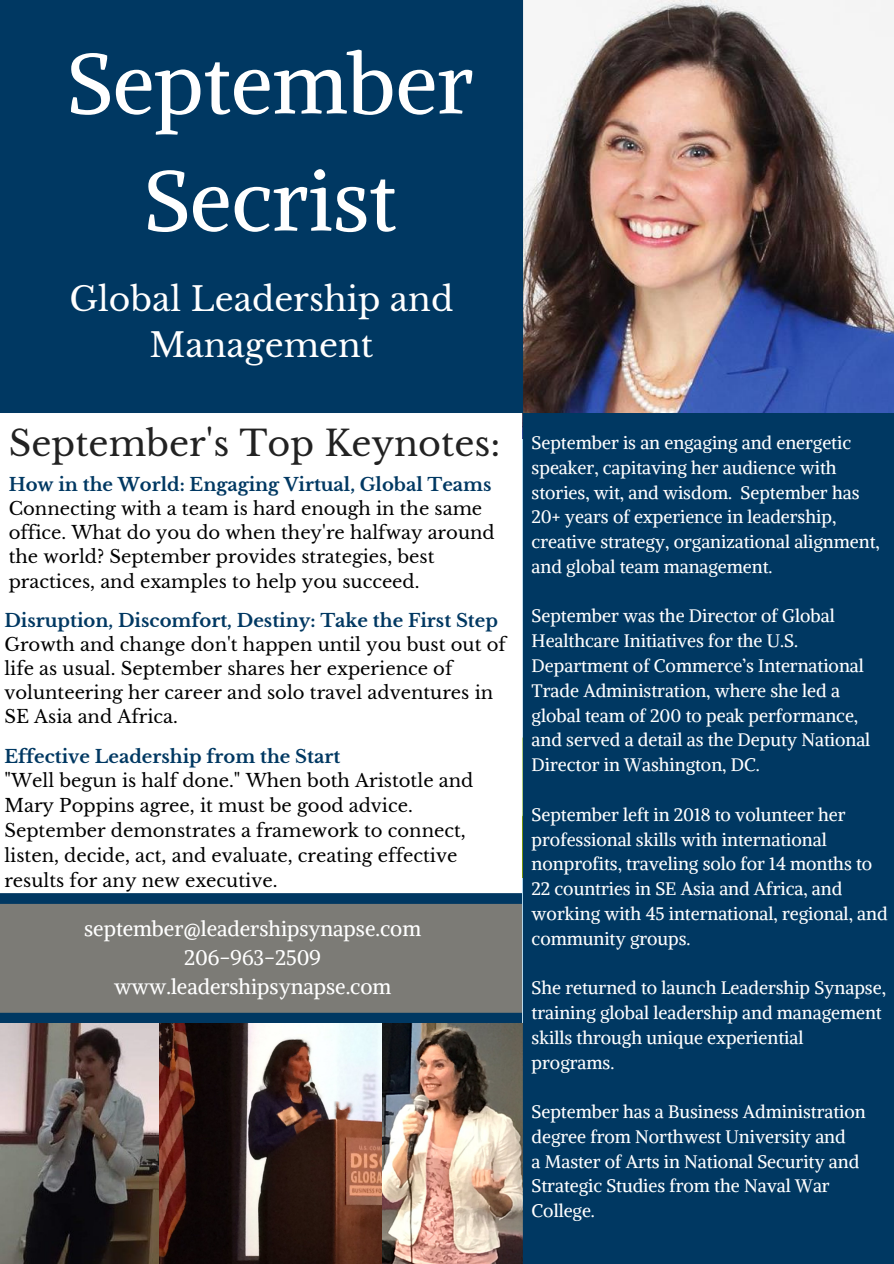
<style>
.page{position:relative;width:894px;height:1264px;background:#fff}
.page>*{position:absolute;margin:0;border:0;box-sizing:border-box;transform-origin:0 0}
.t1{font:84px/117.1px "Alike";color:#fff;text-align:center}
.t2{font:34.95px "Libre Baskerville";color:#222}
.t3{font:33px/46.2px "Libre Baskerville";color:#fff;text-align:center}
.t4{font:21px/28.5px "Alike";color:#fff;text-align:center}
.t5{font:18px/24.8px "Alike";color:#fff}
.t6{font:18px/24.8px "Libre Baskerville";color:#000}
.t7{font:700 18px "Libre Baskerville";color:#003862}
</style>
<div class="page">
<svg style="left:0;top:893px;width:522px;height:130px;background:#687072"></svg>
<img style="left:523px;top:0;width:370px;height:413px">
<img style="left:381px;top:1023px;width:141px;height:240px">
<div style="left:0;top:0;width:523px;height:413px;background:#003862"></div>
<img style="left:0;top:1023px;width:159px;height:240px">
<div style="left:522px;top:413px;width:371px;height:850px;background:#003862"></div>
<img style="left:159px;top:1023px;width:222px;height:240px">
<h1 class="t1" style="left:67px;top:25px;width:408px">September<br>Secrist</h1>
<h3 class="t3" style="left:69px;top:276px;width:385px">Global Leadership and<br>Management</h3>
<h2 class="t2" style="left:9px;top:422px;width:493px">September's Top Keynotes:</h2>
<p class="t7" style="left:9px;top:473px;width:484px">How in the World: Engaging Virtual, Global Teams</p>
<p class="t6" style="left:9px;top:496px;width:487px;line-height:24.2px">Connecting with a team is hard enough in the same office. What do you do when they're halfway around the world? September provides strategies, best practices, and examples to help you succeed.</p>
<p class="t7" style="left:4px;top:609px;width:495px">Disruption, Discomfort, Destiny: Take the First Step</p>
<p class="t6" style="left:4px;top:632px;width:503px;line-height:24px">Growth and change don't happen until you bust out of life as usual. September shares her experience of volunteering her career and solo travel adventures in SE Asia and Africa.</p>
<p class="t7" style="left:4px;top:745px;width:337px">Effective Leadership from the Start</p>
<p class="t6" style="left:4px;top:768px;width:470px">"Well begun is half done." When both Aristotle and Mary Poppins agree, it must be good advice.<br>September demonstrates a framework to connect, listen, decide, act, and evaluate, creating effective results for any new executive.</p>
<p class="t4" style="left:84px;top:914px;width:338px">september@leadershipsynapse.com<br>206-963-2509 www.leadershipsynapse.com</p>
<p class="t5" style="left:531px;top:430px;width:349px">September is an engaging and energetic speaker, capitaving her audience with stories, wit, and wisdom. September has 20+ years of experience in leadership, creative strategy, organizational alignment, and global team management.</p>
<p class="t5" style="left:531px;top:603px;width:340px">September was the Director of Global Healthcare Initiatives for the U.S.<br>Department of Commerce’s International Trade Administration, where she led a global team of 200 to peak performance, and served a detail as the Deputy National Director in Washington, DC.</p>
<p class="t5" style="left:531px;top:802px;width:357px">September left in 2018 to volunteer her professional skills with international nonprofits, traveling solo for 14 months to 22 countries in SE Asia and Africa, and working with 45 international, regional, and community groups.</p>
<p class="t5" style="left:531px;top:975px;width:355px">She returned to launch Leadership Synapse, training global leadership and management skills through unique experiential programs.</p>
<p class="t5" style="left:531px;top:1099px;width:335px">September has a Business Administration degree from Northwest University and<br>a Master of Arts in National Security and Strategic Studies from the Naval War College.</p>
</div>
